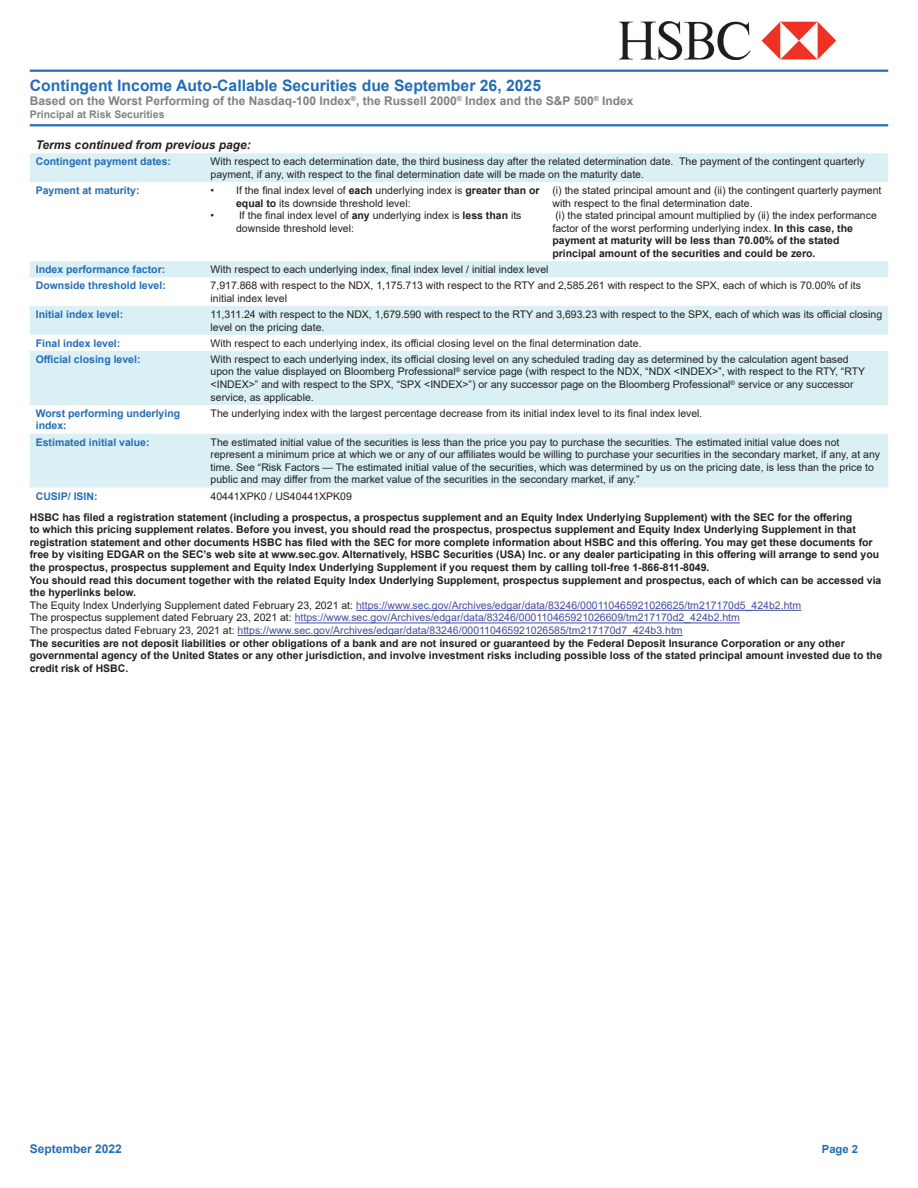
<style>
.page{position:relative;width:918px;height:1188px;background:#fff}
.page>*{position:absolute;margin:0;border:0;box-sizing:border-box;transform-origin:0 0}
.t1{font:700 15.75px "Arial";color:#246db6}
.t2{font:700 12px "Arial";color:#808180}
.t3{font:italic 700 12px "Arial";color:#231f20}
.t4{font:700 12px "Arial";color:#246db6}
.t5{font:700 11.25px "Arial";color:#246db6}
.t6{font:10.5px/12.6px "Arial";color:#231f20}
.t7{font:700 10.5px/12.6px "Arial";color:#231f20}
.t8{font:700 10.5px/12.6px "Arial";color:#246db6}
.t9{font:700 10.5px "Arial";color:#808180}
.s1{font-weight:700}
.s2{font-weight:400}
.s3{font-weight:400;color:#444da0}
</style>
<div class="page">
<img style="left:619px;top:21px;width:218px;height:39px">
<hr style="left:30px;top:70px;width:858px;height:2px;background:#246db6">
<hr style="left:30px;top:124px;width:858px;height:2px;background:#246db6">
<hr style="left:356px;top:610px;width:445px;height:1px;background:#444da0">
<hr style="left:295px;top:623px;width:445px;height:1px;background:#444da0">
<hr style="left:238px;top:635px;width:445px;height:1px;background:#444da0">
<svg style="left:30px;top:153px;width:858px;height:335px;fill:#daf0f4"></svg>
<h1 class="t1" style="left:30px;top:74px;width:513px">Contingent Income Auto-Callable Securities due September 26, 2025</h1>
<p class="t2" style="left:30px;top:92px;width:605px">Based on the Worst Performing of the Nasdaq-100 Index<sup>®</sup>, the Russell 2000<sup>®</sup> Index and the S&amp;P 500<sup>®</sup> Index</p>
<p class="t9" style="left:30px;top:107px;width:136px">Principal at Risk Securities</p>
<p class="t3" style="left:36px;top:137px;width:216px">Terms continued from previous page:</p>
<p class="t8" style="left:36px;top:155px;width:137px">Contingent payment dates:</p>
<p class="t6" style="left:211px;top:155px;width:656px">With respect to each determination date, the third business day after the related determination date. The payment of the contingent quarterly payment, if any, with respect to the final determination date will be made on the maturity date.</p>
<p class="t8" style="left:36px;top:184px;width:105px">Payment at maturity:</p>
<p class="t6" style="left:236px;top:184px;width:305px;text-indent:-26px">• If the final index level of <span class="s1">each</span> underlying index is <span class="s1">greater than or equal to</span> its downside threshold level:</p>
<p class="t6" style="left:236px;top:209px;width:287px;text-indent:-26px">• If the final index level of <span class="s1">any</span> underlying index is <span class="s1">less than</span> its downside threshold level:</p>
<p class="t6" style="left:552px;top:184px;width:331px">(i) the stated principal amount and (ii) the contingent quarterly payment with respect to the final determination date.<br>(i) the stated principal amount multiplied by (ii) the index performance factor of the worst performing underlying index. <span class="s1">In this case, the payment at maturity will be less than 70.00% of the stated principal amount of the securities and could be zero.</span></p>
<p class="t8" style="left:36px;top:263px;width:131px">Index performance factor:</p>
<p class="t6" style="left:211px;top:263px;width:339px">With respect to each underlying index, final index level / initial index level</p>
<p class="t8" style="left:36px;top:279px;width:132px">Downside threshold level:</p>
<p class="t6" style="left:211px;top:279px;width:652px">7,917.868 with respect to the NDX, 1,175.713 with respect to the RTY and 2,585.261 with respect to the SPX, each of which is 70.00% of its initial index level</p>
<p class="t8" style="left:36px;top:308px;width:89px">Initial index level:</p>
<p class="t6" style="left:211px;top:308px;width:673px">11,311.24 with respect to the NDX, 1,679.590 with respect to the RTY and 3,693.23 with respect to the SPX, each of which was its official closing level on the pricing date.</p>
<p class="t8" style="left:36px;top:337px;width:86px">Final index level:</p>
<p class="t6" style="left:211px;top:337px;width:433px">With respect to each underlying index, its official closing level on the final determination date.</p>
<p class="t8" style="left:36px;top:353px;width:106px">Official closing level:</p>
<p class="t6" style="left:211px;top:353px;width:656px">With respect to each underlying index, its official closing level on any scheduled trading day as determined by the calculation agent based upon the value displayed on Bloomberg Professional<sup>®</sup> service page (with respect to the NDX, “NDX &lt;INDEX&gt;”, with respect to the RTY, “RTY &lt;INDEX&gt;” and with respect to the SPX, “SPX &lt;INDEX&gt;”) or any successor page on the Bloomberg Professional<sup>®</sup> service or any successor service, as applicable.</p>
<p class="t8" style="left:36px;top:407px;width:146px">Worst performing underlying index:</p>
<p class="t6" style="left:211px;top:407px;width:493px">The underlying index with the largest percentage decrease from its initial index level to its final index level.</p>
<p class="t8" style="left:36px;top:436px;width:115px">Estimated initial value:</p>
<p class="t6" style="left:211px;top:436px;width:671px">The estimated initial value of the securities is less than the price you pay to purchase the securities. The estimated initial value does not represent a minimum price at which we or any of our affiliates would be willing to purchase your securities in the secondary market, if any, at any time. See “Risk Factors — The estimated initial value of the securities, which was determined by us on the pricing date, is less than the price to public and may differ from the market value of the securities in the secondary market, if any.”</p>
<p class="t8" style="left:36px;top:490px;width:63px">CUSIP/ ISIN:</p>
<p class="t6" style="left:211px;top:489px;width:143px">40441XPK0 / US40441XPK09</p>
<p class="t7" style="left:30px;top:511px;width:854px">HSBC has filed a registration statement (including a prospectus, a prospectus supplement and an Equity Index Underlying Supplement) with the SEC for the offering<br>to which this pricing supplement relates. Before you invest, you should read the prospectus, prospectus supplement and Equity Index Underlying Supplement in that registration statement and other documents HSBC has filed with the SEC for more complete information about HSBC and this offering. You may get these documents for free by visiting EDGAR on the SEC’s web site at www.sec.gov. Alternatively, HSBC Securities (USA) Inc. or any dealer participating in this offering will arrange to send you the prospectus, prospectus supplement and Equity Index Underlying Supplement if you request them by calling toll-free 1-866-811-8049.<br>You should read this document together with the related Equity Index Underlying Supplement, prospectus supplement and prospectus, each of which can be accessed via the hyperlinks below.<br><span class="s2">The Equity Index Underlying Supplement dated February 23, 2021 at:</span> <span class="s3">https://www.sec.gov/Archives/edgar/data/83246/000110465921026625/tm217170d5_424b2.htm<br></span><span class="s2">The prospectus supplement dated February 23, 2021 at:</span> <span class="s3">https://www.sec.gov/Archives/edgar/data/83246/000110465921026609/tm217170d2_424b2.htm<br></span><span class="s2">The prospectus dated February 23, 2021 at:</span> <span class="s3">https://www.sec.gov/Archives/edgar/data/83246/000110465921026585/tm217170d7_424b3.htm<br></span>The securities are not deposit liabilities or other obligations of a bank and are not insured or guaranteed by the Federal Deposit Insurance Corporation or any other governmental agency of the United States or any other jurisdiction, and involve investment risks including possible loss of the stated principal amount invested due to the credit risk of HSBC.</p>
<p class="t4" style="left:30px;top:1141px;width:93px">September 2022</p>
<p class="t5" style="left:822px;top:1141px;width:38px">Page 2</p>
</div>
